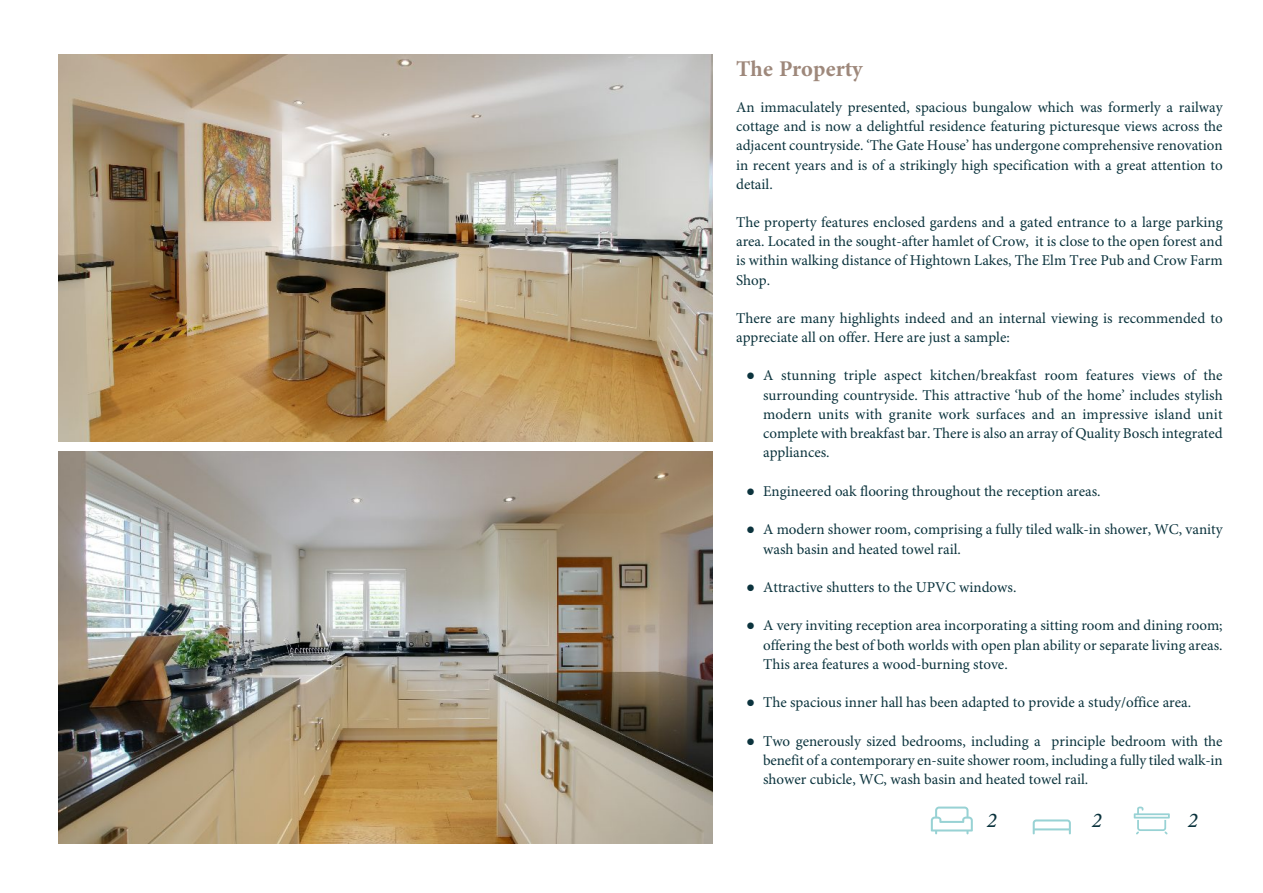
<style>
.page{position:relative;width:1263px;height:893px;background:#fff}
.page>*{position:absolute;margin:0;border:0;box-sizing:border-box;transform-origin:0 0}
.t1{font:700 22.5px "Minion Pro";color:#9e887b}
.t2{font:italic 500 21px "Minion Pro";color:#0b333d}
.t3{font:15px/19.2px "Minion Pro";color:#0b333d;text-align:justify}
.s1{font-family:"Times New Roman"}
</style>
<div class="page">
<img style="left:58px;top:54px;width:654px;height:387px">
<img style="left:58px;top:452px;width:654px;height:392px">
<svg style="left:1134px;top:806px;width:36px;height:28px"></svg>
<svg style="left:1033px;top:819px;width:38px;height:15px"></svg>
<hr style="left:1034px;top:828px;width:36px;height:2px;background:#98d2d4">
<svg style="left:931px;top:806px;width:42px;height:28px"></svg>
<h1 class="t1" style="left:736px;top:59px;width:128px">The Property</h1>
<p class="t3" style="left:736px;top:99px;width:488px">An immaculately presented, spacious bungalow which was formerly a railway cottage and is now a delightful residence featuring picturesque views across the adjacent countryside. ‘The Gate House’ has undergone comprehensive renovation in recent years and is of a strikingly high specification with a great attention to detail.</p>
<p class="t3" style="left:736px;top:214px;width:488px">The property features enclosed gardens and a gated entrance to a large parking area. Located in the sought-after hamlet of Crow, it is close to the open forest and is within walking distance of Hightown Lakes, The Elm Tree Pub and Crow Farm Shop.</p>
<p class="t3" style="left:736px;top:310px;width:488px">There are many highlights indeed and an internal viewing is recommended to appreciate all on offer. Here are just a sample:</p>
<p class="t3" style="left:763px;top:367px;width:461px;text-indent:-17px"><span class="s1">●</span> A stunning triple aspect kitchen/breakfast room features views of the surrounding countryside. This attractive ‘hub of the home’ includes stylish modern units with granite work surfaces and an impressive island unit complete with breakfast bar. There is also an array of Quality Bosch integrated appliances.</p>
<p class="t3" style="left:746px;top:483px;width:356px"><span class="s1">●</span> Engineered oak flooring throughout the reception areas.</p>
<p class="t3" style="left:763px;top:521px;width:461px;text-indent:-17px"><span class="s1">●</span> A modern shower room, comprising a fully tiled walk-in shower, WC, vanity wash basin and heated towel rail.</p>
<p class="t3" style="left:746px;top:579px;width:272px"><span class="s1">●</span> Attractive shutters to the UPVC windows.</p>
<p class="t3" style="left:763px;top:617px;width:461px;text-indent:-17px"><span class="s1">●</span> A very inviting reception area incorporating a sitting room and dining room; offering the best of both worlds with open plan ability or separate living areas.<br>This area features a wood-burning stove.</p>
<p class="t3" style="left:746px;top:694px;width:446px"><span class="s1">●</span> The spacious inner hall has been adapted to provide a study/office area.</p>
<p class="t3" style="left:763px;top:733px;width:461px;text-indent:-17px"><span class="s1">●</span> Two generously sized bedrooms, including a principle bedroom with the benefit of a contemporary en-suite shower room, including a fully tiled walk-in shower cubicle, WC, wash basin and heated towel rail.</p>
<h2 class="t2" style="left:987px;top:811px;width:12px">2</h2>
<h2 class="t2" style="left:1092px;top:811px;width:12px">2</h2>
<h2 class="t2" style="left:1188px;top:811px;width:12px">2</h2>
</div>
